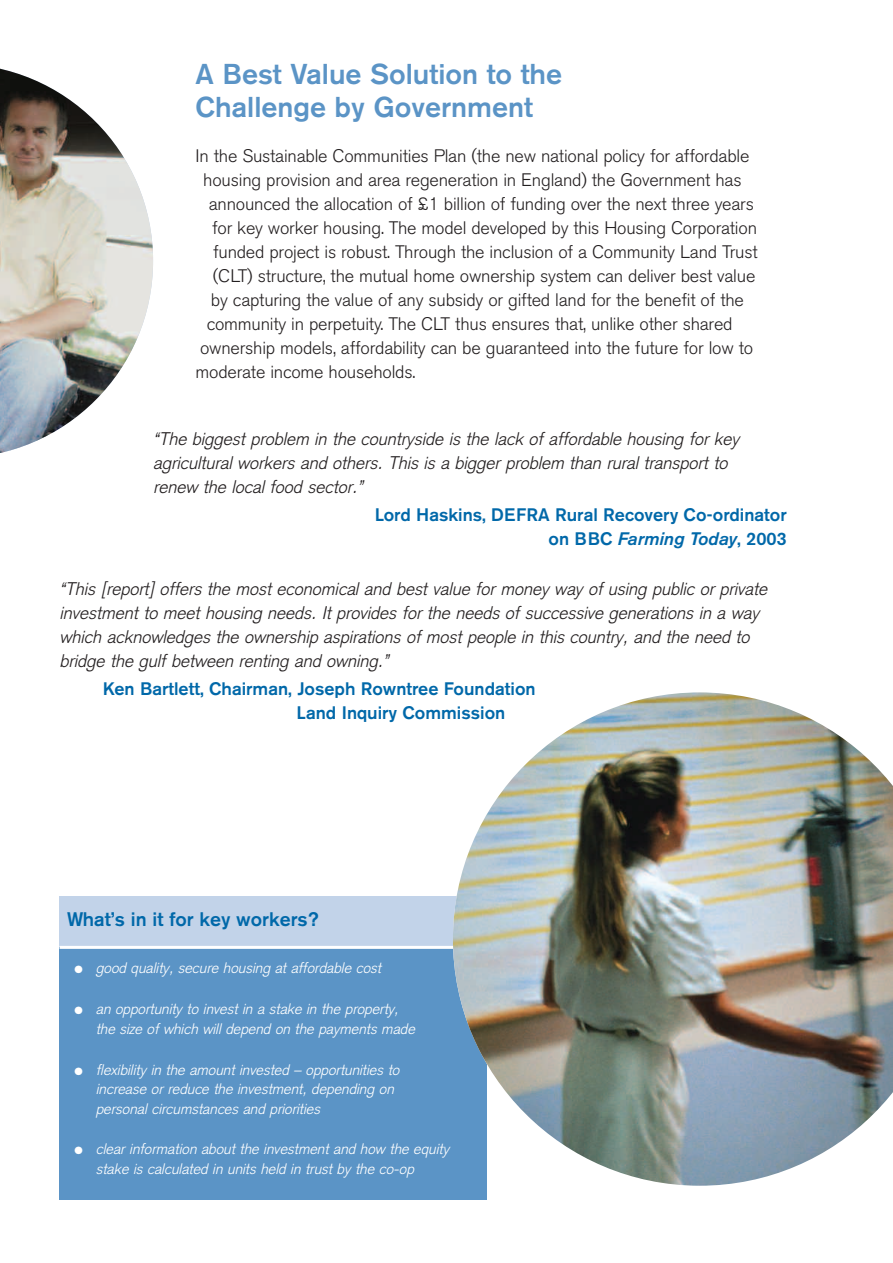
<style>
.page{position:relative;width:893px;height:1263px;background:#fff}
.page>*{position:absolute;margin:0;border:0;box-sizing:border-box;transform-origin:0 0}
.t1{font:500 28.5px/33px "Akzidenz Grotesk BE";color:#5b94c6}
.t2{font:500 19.5px "Akzidenz Grotesk BE";color:#0068a9}
.t3{font:300 18px "Akzidenz Grotesk BE";letter-spacing:-.01em;color:#231f20}
.t4{font:italic 300 18px/24px "Akzidenz Grotesk";color:#231f20}
.t5{font:500 18px/24px "Akzidenz Grotesk BE";color:#0068a9;text-align:right}
.t6{font:italic 300 15px/19.5px "Akzidenz Grotesk";color:#fff}
.s1{font-style:italic}
</style>
<div class="page">
<div style="left:60px;top:897px;width:426px;height:55px;background:#c2d3e9"></div>
<div style="left:60px;top:947px;width:427px;height:252px;background:#5b94c6"></div>
<hr style="left:60px;top:946px;width:414px;height:3px;background:#fff">
<img style="left:453px;top:692px;width:440px;height:494px">
<img style="left:0;top:68px;width:153px;height:385px">
<h1 class="t1" style="left:196px;top:60px;width:368px">A Best Value Solution to the<br>Challenge by Government</h1>
<p class="t3" style="left:196px;top:148px;width:555px">In the Sustainable Communities Plan (the new national policy for affordable</p>
<p class="t3" style="left:203px;top:172px;width:540px">housing provision and area regeneration in England) the Government has</p>
<p class="t3" style="left:209px;top:196px;width:547px">announced the allocation of £1 billion of funding over the next three years</p>
<p class="t3" style="left:212px;top:220px;width:546px">for key worker housing. The model developed by this Housing Corporation</p>
<p class="t3" style="left:213px;top:244px;width:546px">funded project is robust. Through the inclusion of a Community Land Trust</p>
<p class="t3" style="left:213px;top:268px;width:544px">(CLT) structure, the mutual home ownership system can deliver best value</p>
<p class="t3" style="left:211px;top:292px;width:534px">by capturing the value of any subsidy or gifted land for the benefit of the</p>
<p class="t3" style="left:207px;top:316px;width:527px">community in perpetuity. The CLT thus ensures that, unlike other shared</p>
<p class="t3" style="left:200px;top:340px;width:555px">ownership models, affordability can be guaranteed into the future for low to</p>
<p class="t3" style="left:196px;top:364px;width:221px">moderate income households.</p>
<p class="t4" style="left:153px;top:426px;width:588px">“The biggest problem in the countryside is the lack of affordable housing for key agricultural workers and others. This is a bigger problem than rural transport to renew the local food sector.”</p>
<p class="t5" style="left:375px;top:504px;width:413px">Lord Haskins, DEFRA Rural Recovery Co-ordinator on BBC <span class="s1">Farming Today</span>, 2003</p>
<p class="t4" style="left:60px;top:576px;width:709px">“This [report] offers the most economical and best value for money way of using public or private investment to meet housing needs. It provides for the needs of successive generations in a way which acknowledges the ownership aspirations of most people in this country, and the need to bridge the gulf between renting and owning.”</p>
<p class="t5" style="left:297px;top:678px;width:241px;text-align:left;text-indent:-194px">Ken Bartlett, Chairman, Joseph Rowntree Foundation<br>Land Inquiry Commission</p>
<p class="t2" style="left:67px;top:912px;width:253px">What’s in it for key workers?</p>
<p class="t6" style="left:75px;top:958px;width:308px">● good quality, secure housing at affordable cost</p>
<p class="t6" style="left:96px;top:999px;width:321px;text-indent:-21px">● an opportunity to invest in a stake in the property, the size of which will depend on the payments made</p>
<p class="t6" style="left:96px;top:1059px;width:305px;text-indent:-21px">● flexibility in the amount invested – opportunities to increase or reduce the investment, depending on personal circumstances and priorities</p>
<p class="t6" style="left:96px;top:1139px;width:355px;text-indent:-21px">● clear information about the investment and how the equity stake is calculated in units held in trust by the co-op</p>
</div>
